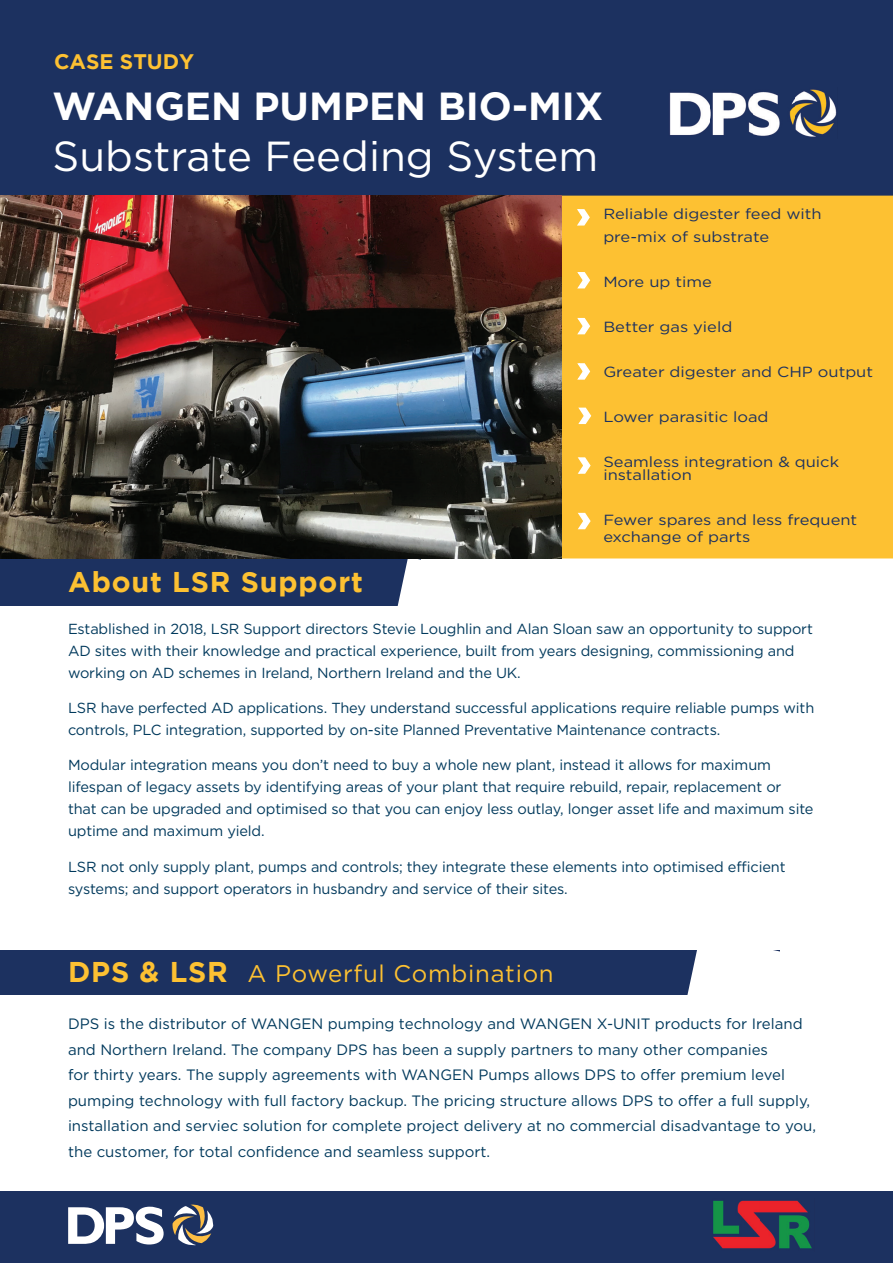
<style>
.page{position:relative;width:893px;height:1263px;background:#fff}
.page>*{position:absolute;margin:0;border:0;box-sizing:border-box;transform-origin:0 0}
.t1{font:42px "Gotham HTF";color:#fff}
.t2{font:39px "Gotham HTF Bold 2";color:#fff}
.t3{font:700 28.5px "Gotham";letter-spacing:.03em;color:#fdc132}
.t4{font:24px "Gotham HTF";letter-spacing:.03em;color:#fdc132}
.t5{font:700 21px "Gotham";color:#fdc132}
.t6{font:15px/25.5px "Gotham HTF";color:#00395c}
.t7{font:14.7px/22.5px "Gotham HTF";color:#1c3160;scale:1.12 1}
.t8{font:14.55px/21.9px "Gotham HTF";letter-spacing:-.01em;color:#00395c}
.s1{font-family:"Gotham";font-weight:700;font-size:28.5px}
</style>
<div class="page">
<div style="left:0;top:951px;width:780px;height:44px;background:#1c3160"></div>
<div style="left:561px;top:196px;width:332px;height:362px;background:#fdc132"></div>
<div style="left:0;top:0;width:893px;height:196px;background:#1c3160"></div>
<img style="left:669px;top:87px;width:169px;height:51px">
<svg style="left:575px;top:208px;width:16px;height:18px"></svg>
<svg style="left:576px;top:271px;width:15px;height:18px"></svg>
<svg style="left:576px;top:317px;width:15px;height:18px"></svg>
<svg style="left:576px;top:457px;width:15px;height:17px"></svg>
<svg style="left:577px;top:407px;width:15px;height:18px"></svg>
<svg style="left:576px;top:362px;width:15px;height:18px"></svg>
<svg style="left:576px;top:512px;width:15px;height:18px"></svg>
<div style="left:0;top:558px;width:421px;height:48px;background:#1c3160"></div>
<svg style="left:396px;top:558px;width:70px;height:48px"></svg>
<svg style="left:686px;top:950px;width:94px;height:45px;background:#eff1f4"></svg>
<img style="left:1px;top:196px;width:560px;height:362px">
<div style="left:0;top:1192px;width:893px;height:71px;background:#1c3160"></div>
<img style="left:713px;top:1200px;width:99px;height:49px">
<svg style="left:68px;top:1207px;width:96px;height:37px"></svg>
<svg style="left:172px;top:1204px;width:42px;height:42px"></svg>
<h3 class="t5" style="left:54px;top:50px;width:142px">CASE STUDY</h3>
<h2 class="t2" style="left:52px;top:84px;width:552px">WANGEN PUMPEN BIO-MIX</h2>
<h1 class="t1" style="left:52px;top:133px;width:547px">Substrate Feeding System</h1>
<h3 class="t3" style="left:68px;top:566px;width:296px">About LSR Support</h3>
<p class="t7" style="left:603px;top:203px;width:196px">Reliable digester feed with pre-mix of substrate</p>
<p class="t7" style="left:603px;top:270px;width:98px">More up time</p>
<p class="t7" style="left:603px;top:315px;width:117px">Better gas yield</p>
<p class="t7" style="left:603px;top:360px;width:242px">Greater digester and CHP output</p>
<p class="t7" style="left:603px;top:405px;width:149px">Lower parasitic load</p>
<p class="t7" style="left:603px;top:455px;width:212px;line-height:13.5px">Seamless integration &amp; quick installation</p>
<p class="t7" style="left:603px;top:512px;width:228px;line-height:16.5px">Fewer spares and less frequent exchange of parts</p>
<p class="t8" style="left:68px;top:618px;width:746px">Established in 2018, LSR Support directors Stevie Loughlin and Alan Sloan saw an opportunity to support<br>AD sites with their knowledge and practical experience, built from years designing, commissioning and working on AD schemes in Ireland, Northern Ireland and the UK.</p>
<p class="t8" style="left:68px;top:697px;width:748px">LSR have perfected AD applications. They understand successful applications require reliable pumps with controls, PLC integration, supported by on-site Planned Preventative Maintenance contracts.</p>
<p class="t8" style="left:68px;top:754px;width:747px">Modular integration means you don’t need to buy a whole new plant, instead it allows for maximum lifespan of legacy assets by identifying areas of your plant that require rebuild, repair, replacement or that can be upgraded and optimised so that you can enjoy less outlay, longer asset life and maximum site uptime and maximum yield.</p>
<p class="t8" style="left:68px;top:856px;width:719px">LSR not only supply plant, pumps and controls; they integrate these elements into optimised efficient systems; and support operators in husbandry and service of their sites.</p>
<h3 class="t4" style="left:68px;top:960px;width:487px"><span class="s1">DPS &amp; LSR</span> A Powerful Combination</h3>
<p class="t6" style="left:68px;top:1011px;width:750px">DPS is the distributor of WANGEN pumping technology and WANGEN X-UNIT products for Ireland and Northern Ireland. The company DPS has been a supply partners to many other companies<br>for thirty years. The supply agreements with WANGEN Pumps allows DPS to offer premium level pumping technology with full factory backup. The pricing structure allows DPS to offer a full supply, installation and serviec solution for complete project delivery at no commercial disadvantage to you, the customer, for total confidence and seamless support.</p>
</div>
